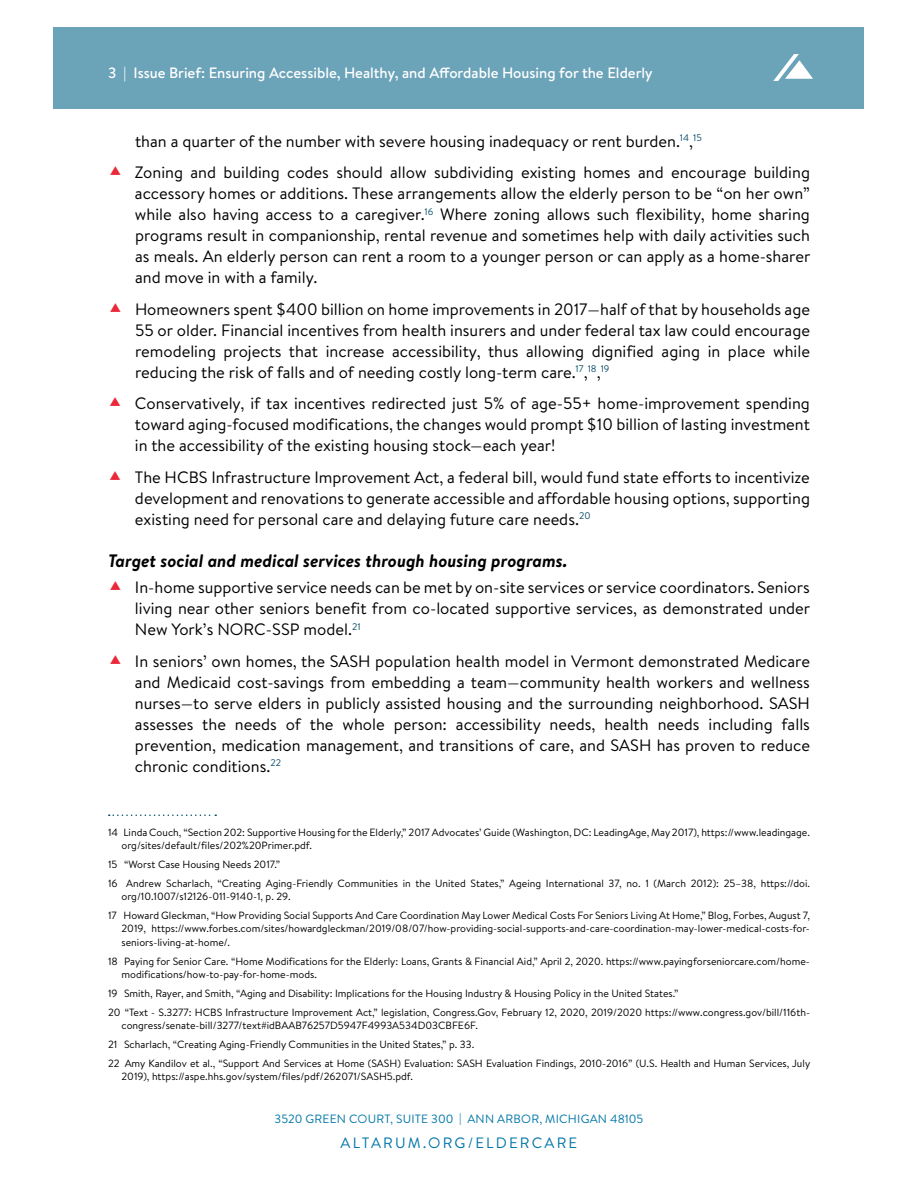
<style>
.page{position:relative;width:918px;height:1188px;background:#fff}
.page>*{position:absolute;margin:0;border:0;box-sizing:border-box;transform-origin:0 0}
.t1{font:italic 700 18px "Brandon Text";color:#000}
.t2{font:16.5px/21px "Brandon Text";color:#000;text-align:justify}
.t3{font:500 15px "Brandon Text";color:#fff}
.t4{font:15px "Brandon Text";letter-spacing:.145em;color:#0076a8}
.t5{font:12px "Brandon Text";letter-spacing:.02em;color:#0076a8}
.t6{font:10.5px/18.8px "Brandon Text";color:#000}
</style>
<div class="page">
<div style="left:54px;top:27px;width:810px;height:81px;background:#6ba3b9"></div>
<svg style="left:773px;top:54px;width:40px;height:27px"></svg>
<svg style="left:109px;top:815px;width:107px;height:1px"></svg>
<p class="t3" style="left:108px;top:62px;width:546px">3 | Issue Brief: Ensuring Accessible, Healthy, and Affordable Housing for the Elderly</p>
<p class="t2" style="left:135px;top:125px;width:677px;line-height:31.5px">than a quarter of the number with severe housing inadequacy or rent burden.<sup>14</sup>,<sup>15<br></sup>Zoning and building codes should allow subdividing existing homes and encourage building</p>
<p class="t2" style="left:135px;top:182px;width:677px">accessory homes or additions. These arrangements allow the elderly person to be “on her own” while also having access to a caregiver.<sup>16</sup> Where zoning allows such flexibility, home sharing programs result in companionship, rental revenue and sometimes help with daily activities such as meals. An elderly person can rent a room to a younger person or can apply as a home-sharer and move in with a family.</p>
<p class="t2" style="left:135px;top:298px;width:677px">Homeowners spent $400 billion on home improvements in 2017—half of that by households age 55 or older. Financial incentives from health insurers and under federal tax law could encourage remodeling projects that increase accessibility, thus allowing dignified aging in place while reducing the risk of falls and of needing costly long-term care.<sup>17</sup>,<sup>18</sup>,<sup>19</sup></p>
<p class="t2" style="left:135px;top:392px;width:677px">Conservatively, if tax incentives redirected just 5% of age-55+ home-improvement spending toward aging-focused modifications, the changes would prompt $10 billion of lasting investment in the accessibility of the existing housing stock—each year!</p>
<p class="t2" style="left:135px;top:466px;width:677px">The HCBS Infrastructure Improvement Act, a federal bill, would fund state efforts to incentivize development and renovations to generate accessible and affordable housing options, supporting existing need for personal care and delaying future care needs.<sup>20</sup></p>
<p class="t1" style="left:108px;top:548px;width:461px">Target social and medical services through housing programs.</p>
<p class="t2" style="left:135px;top:576px;width:677px">In-home supportive service needs can be met by on-site services or service coordinators. Seniors living near other seniors benefit from co-located supportive services, as demonstrated under New York’s NORC-SSP model.<sup>21</sup></p>
<p class="t2" style="left:135px;top:650px;width:677px">In seniors’ own homes, the SASH population health model in Vermont demonstrated Medicare and Medicaid cost-savings from embedding a team—community health workers and wellness nurses—to serve elders in publicly assisted housing and the surrounding neighborhood. SASH assesses the needs of the whole person: accessibility needs, health needs including falls prevention, medication management, and transitions of care, and SASH has proven to reduce chronic conditions.<sup>22</sup></p>
<p class="t6" style="left:122px;top:825px;width:690px;line-height:13.5px;text-indent:-14px">14 Linda Couch, “Section 202: Supportive Housing for the Elderly,” 2017 Advocates’ Guide (Washington, DC: LeadingAge, May 2017), https://www.leadingage. org/sites/default/files/202%20Primer.pdf.</p>
<p class="t6" style="left:108px;top:854px;width:703px">15 “Worst Case Housing Needs 2017.”<br>16 Andrew Scharlach, “Creating Aging-Friendly Communities in the United States,” Ageing International 37, no. 1 (March 2012): 25–38, https://doi.</p>
<p class="t6" style="left:108px;top:887px;width:704px;text-indent:14px">org/10.1007/s12126-011-9140-1, p. 29.<br>17 Howard Gleckman, “How Providing Social Supports And Care Coordination May Lower Medical Costs For Seniors Living At Home,” Blog, Forbes, August 7,</p>
<p class="t6" style="left:122px;top:922px;width:690px;line-height:13.5px">2019, https://www.forbes.com/sites/howardgleckman/2019/08/07/how-providing-social-supports-and-care-coordination-may-lower-medical-costs-for&shy;seniors-living-at-home/.</p>
<p class="t6" style="left:122px;top:954px;width:690px;line-height:13.5px;text-indent:-14px">18 Paying for Senior Care. “Home Modifications for the Elderly: Loans, Grants &amp; Financial Aid,” April 2, 2020. https://www.payingforseniorcare.com/home&shy;modifications/how-to-pay-for-home-mods.</p>
<p class="t6" style="left:108px;top:983px;width:704px">19 Smith, Rayer, and Smith, “Aging and Disability: Implications for the Housing Industry &amp; Housing Policy in the United States.”<br>20 “Text - S.3277: HCBS Infrastructure Improvement Act,” legislation, Congress.Gov, February 12, 2020, 2019/2020 https://www.congress.gov/bill/116th-</p>
<p class="t6" style="left:108px;top:1016px;width:704px;text-indent:14px">congress/senate-bill/3277/text#idBAAB76257D5947F4993A534D03CBFE6F.<br>21 Scharlach, “Creating Aging-Friendly Communities in the United States,” p. 33.<br>22 Amy Kandilov et al., “Support And Services at Home (SASH) Evaluation: SASH Evaluation Findings, 2010-2016” (U.S. Health and Human Services, July</p>
<p class="t6" style="left:122px;top:1067px;width:293px">2019), https://aspe.hhs.gov/system/files/pdf/262071/SASH5.pdf.</p>
<p class="t5" style="left:275px;top:1111px;width:370px">3520 GREEN COURT, SUITE 300 | ANN ARBOR, MICHIGAN 48105</p>
<p class="t4" style="left:341px;top:1133px;width:238px">ALTARUM.ORG/ELDERCARE</p>
</div>
